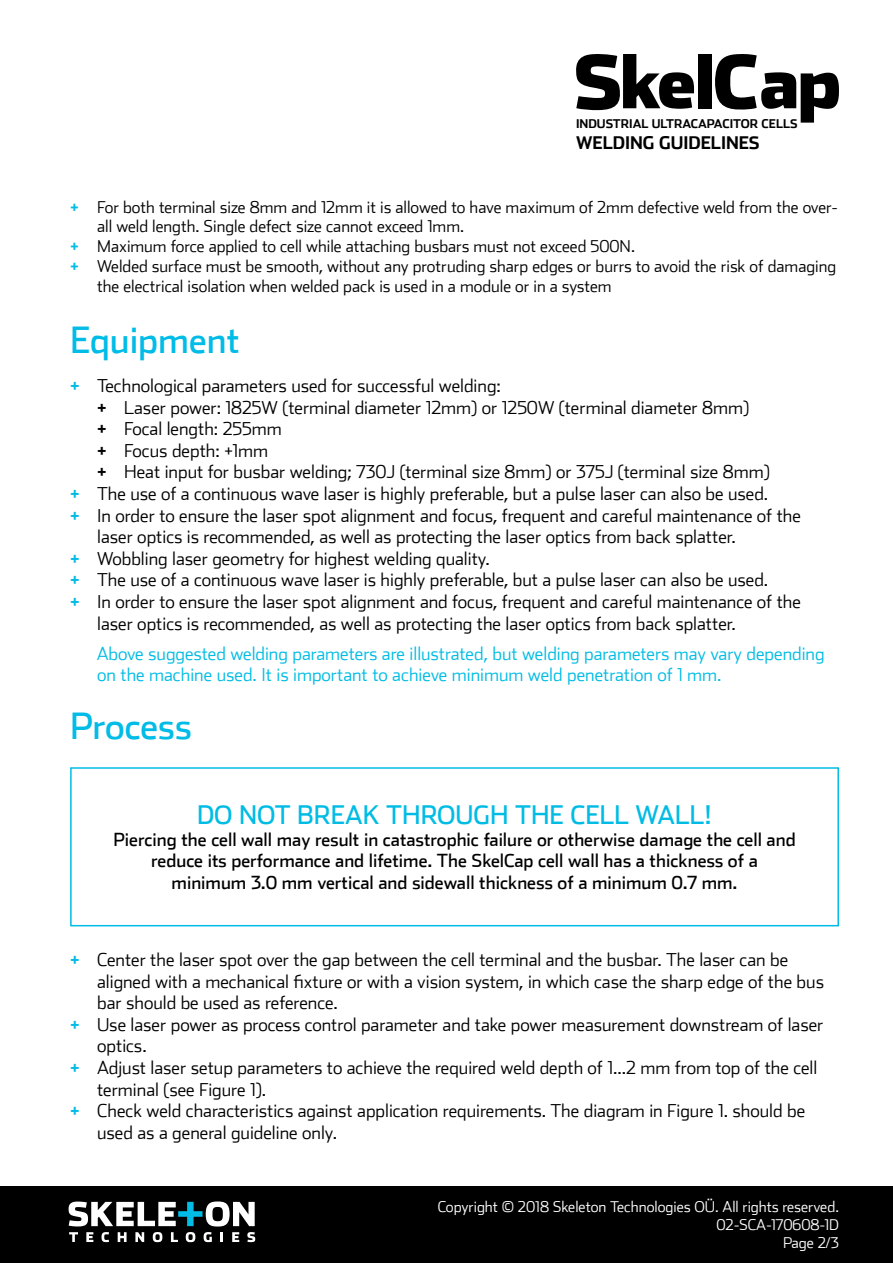
<style>
.page{position:relative;width:893px;height:1263px;background:#fff}
.page>*{position:absolute;margin:0;border:0;box-sizing:border-box;transform-origin:0 0}
.t1{font:36px "Stainless";color:#00bce7}
.t2{font:25.5px "Stainless";color:#00bce4}
.t3{font:300 18px "Stainless";color:#000}
.t4{font:18px/21.6px "Stainless";color:#000;text-align:center}
.t5{font:300 18px/21.6px "Stainless";color:#00bce4}
.t6{font:700 17.4px "Stainless";color:#000}
.t7{font:300 16.5px "Stainless";color:#000}
.t8{font:300 15px/18px "Stainless";color:#fff;text-align:right}
.t9{font:700 12px "Stainless";color:#000}
.s1{font-weight:700;color:#00bce4}
.s2{font-weight:700}
</style>
<div class="page">
<div style="left:0;top:1186px;width:893px;height:77px;background:#000"></div>
<svg style="left:69px;top:1232px;width:9px;height:10px"></svg>
<svg style="left:86px;top:1232px;width:7px;height:10px"></svg>
<svg style="left:102px;top:1232px;width:7px;height:10px"></svg>
<svg style="left:118px;top:1232px;width:9px;height:10px"></svg>
<svg style="left:135px;top:1232px;width:9px;height:10px"></svg>
<svg style="left:153px;top:1232px;width:9px;height:10px"></svg>
<svg style="left:171px;top:1232px;width:7px;height:10px"></svg>
<svg style="left:186px;top:1232px;width:9px;height:10px"></svg>
<svg style="left:204px;top:1232px;width:8px;height:10px"></svg>
<svg style="left:221px;top:1232px;width:2px;height:10px"></svg>
<svg style="left:232px;top:1232px;width:7px;height:10px"></svg>
<svg style="left:247px;top:1232px;width:8px;height:10px"></svg>
<svg style="left:69px;top:1201px;width:186px;height:25px"></svg>
<div style="left:70px;top:767px;width:769px;height:159px;border:2px solid #00bce4"></div>
<div style="left:698px;top:54px;width:13px;height:54px;background:#000"></div>
<svg style="left:576px;top:54px;width:118px;height:56px"></svg>
<svg style="left:715px;top:54px;width:124px;height:69px"></svg>
<p class="t9" style="left:576px;top:116px;width:223px">INDUSTRIAL ULTRACAPACITOR CELLS</p>
<p class="t6" style="left:576px;top:132px;width:185px">WELDING GUIDELINES</p>
<p class="t7" style="left:70px;top:197px;width:769px"><span class="s1">+</span> For both terminal size 8mm and 12mm it is allowed to have maximum of 2mm defective weld from the over-</p>
<p class="t7" style="left:97px;top:217px;width:369px">all weld length. Single defect size cannot exceed 1mm.</p>
<p class="t7" style="left:70px;top:237px;width:566px"><span class="s1">+</span> Maximum force applied to cell while attaching busbars must not exceed 500N.</p>
<p class="t7" style="left:70px;top:256px;width:767px"><span class="s1">+</span> Welded surface must be smooth, without any protruding sharp edges or burrs to avoid the risk of damaging</p>
<p class="t7" style="left:97px;top:276px;width:516px">the electrical isolation when welded pack is used in a module or in a system</p>
<h1 class="t1" style="left:70px;top:319px;width:171px">Equipment</h1>
<p class="t3" style="left:70px;top:375px;width:432px"><span class="s1">+</span> Technological parameters used for successful welding:</p>
<p class="t3" style="left:97px;top:397px;width:653px"><span class="s2">+</span> Laser power: 1825W (terminal diameter 12mm) or 1250W (terminal diameter 8mm)</p>
<p class="t3" style="left:97px;top:418px;width:186px"><span class="s2">+</span> Focal length: 255mm</p>
<p class="t3" style="left:97px;top:440px;width:173px"><span class="s2">+</span> Focus depth: +1mm</p>
<p class="t3" style="left:97px;top:461px;width:674px"><span class="s2">+</span> Heat input for busbar welding; 730J (terminal size 8mm) or 375J (terminal size 8mm)</p>
<p class="t3" style="left:70px;top:483px;width:700px"><span class="s1">+</span> The use of a continuous wave laser is highly preferable, but a pulse laser can also be used.</p>
<p class="t3" style="left:70px;top:505px;width:732px"><span class="s1">+</span> In order to ensure the laser spot alignment and focus, frequent and careful maintenance of the</p>
<p class="t3" style="left:97px;top:526px;width:640px">laser optics is recommended, as well as protecting the laser optics from back splatter.</p>
<p class="t3" style="left:70px;top:548px;width:421px"><span class="s1">+</span> Wobbling laser geometry for highest welding quality.</p>
<p class="t3" style="left:70px;top:569px;width:700px"><span class="s1">+</span> The use of a continuous wave laser is highly preferable, but a pulse laser can also be used.</p>
<p class="t3" style="left:70px;top:591px;width:732px"><span class="s1">+</span> In order to ensure the laser spot alignment and focus, frequent and careful maintenance of the</p>
<p class="t3" style="left:97px;top:613px;width:640px">laser optics is recommended, as well as protecting the laser optics from back splatter.</p>
<p class="t5" style="left:97px;top:642px;width:729px">Above suggested welding parameters are illustrated, but welding parameters may vary depending on the machine used. It is important to achieve minimum weld penetration of 1 mm.</p>
<h1 class="t1" style="left:70px;top:705px;width:123px">Process</h1>
<h2 class="t2" style="left:197px;top:799px;width:517px">DO NOT BREAK THROUGH THE CELL WALL!</h2>
<p class="t4" style="left:113px;top:828px;width:684px">Piercing the cell wall may result in catastrophic failure or otherwise damage the cell and reduce its performance and lifetime. The SkelCap cell wall has a thickness of a minimum 3.0 mm vertical and sidewall thickness of a minimum 0.7 mm.</p>
<p class="t3" style="left:70px;top:949px;width:719px"><span class="s1">+</span> Center the laser spot over the gap between the cell terminal and the busbar. The laser can be</p>
<p class="t3" style="left:97px;top:970px;width:728px">aligned with a mechanical fixture or with a vision system, in which case the sharp edge of the bus</p>
<p class="t3" style="left:97px;top:992px;width:242px">bar should be used as reference.</p>
<p class="t3" style="left:70px;top:1014px;width:755px"><span class="s1">+</span> Use laser power as process control parameter and take power measurement downstream of laser</p>
<p class="t3" style="left:97px;top:1035px;width:51px">optics.</p>
<p class="t3" style="left:70px;top:1057px;width:749px"><span class="s1">+</span> Adjust laser setup parameters to achieve the required weld depth of 1...2 mm from top of the cell</p>
<p class="t3" style="left:97px;top:1078px;width:171px">terminal (see Figure 1).</p>
<p class="t3" style="left:70px;top:1100px;width:737px"><span class="s1">+</span> Check weld characteristics against application requirements. The diagram in Figure 1. should be</p>
<p class="t3" style="left:97px;top:1122px;width:241px">used as a general guideline only.</p>
<p class="t8" style="left:438px;top:1197px;width:403px">Copyright © 2018 Skeleton Technologies OÜ. All rights reserved.<br>02-SCA-170608-1D<br>Page 2/3</p>
</div>
